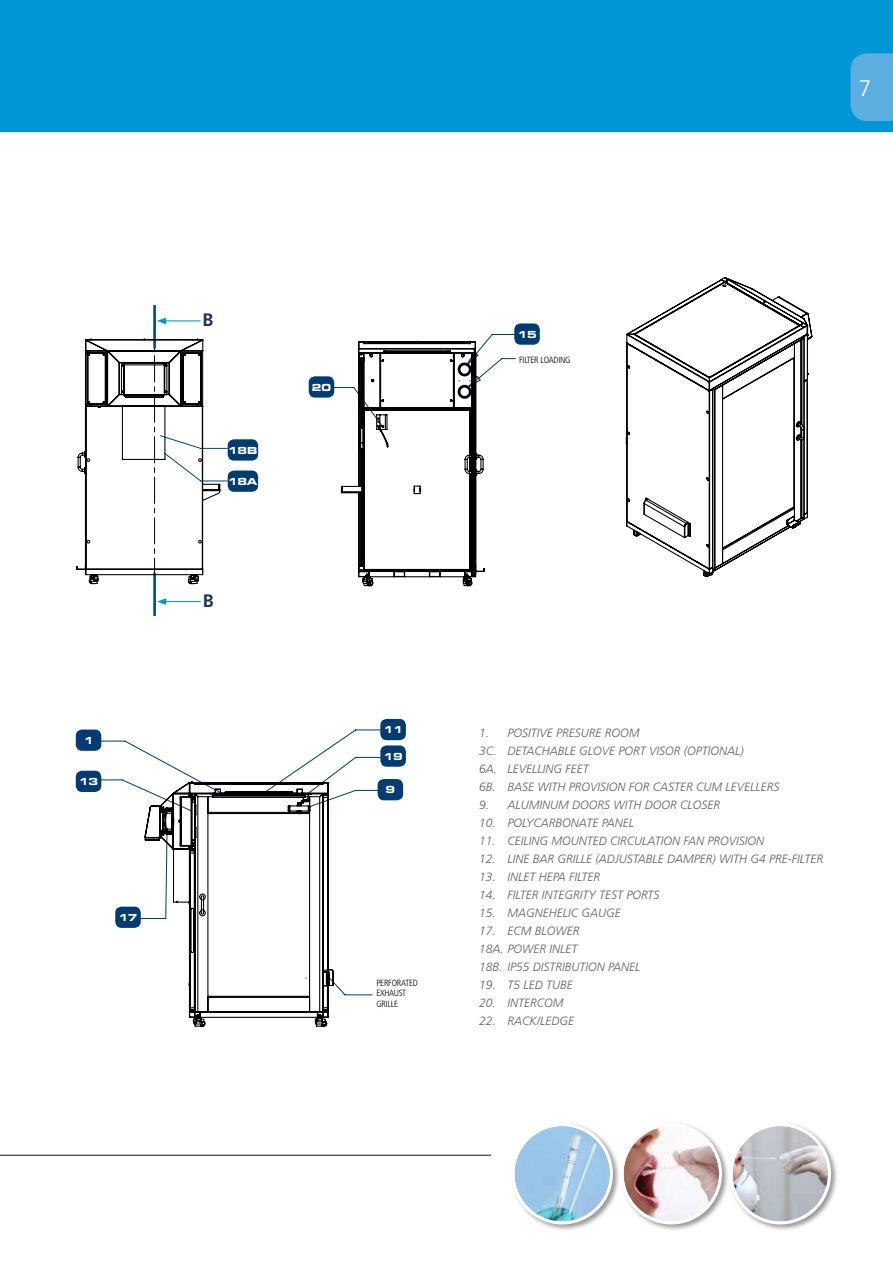
<style>
.page{position:relative;width:893px;height:1263px;background:#fff}
.page>*{position:absolute;margin:0;border:0;box-sizing:border-box;transform-origin:0 0}
.t1{font:300 22.5px "Frutiger LT Std";color:#fff}
.t2{font:700 18px "Frutiger LT Std";color:#21325f}
.t3{font:italic 300 12px/18px "Frutiger LT Std";color:#5f6062}
.t4{font:9.75px "Eurostile LT Std Bold Ex 2";letter-spacing:-.01em;color:#fff}
.t5{font:300 condensed 9px/10.5px "Frutiger LT Std";letter-spacing:-.025em;color:#000}
</style>
<div class="page">
<div style="left:510px;top:1121px;width:110px;height:111px;background:#000;opacity:.4"></div>
<div style="left:513px;top:1124px;width:98px;height:99px;background:#fff;border-radius:50%"></div>
<img style="left:514px;top:1126px;width:96px;height:95px;border-radius:48px">
<div style="left:511px;top:1123px;width:102px;height:101px;border:3px solid #fff;border-radius:50%"></div>
<div style="left:619px;top:1121px;width:111px;height:111px;background:#000;opacity:.4"></div>
<img style="left:624px;top:1127px;width:95px;height:94px">
<div style="left:621px;top:1123px;width:101px;height:101px;border:3px solid #fff;border-radius:50%"></div>
<div style="left:728px;top:1121px;width:111px;height:111px;background:#000;opacity:.4"></div>
<svg style="left:731px;top:1124px;width:98px;height:99px"></svg>
<img style="left:733px;top:1126px;width:95px;height:95px;border-radius:48px">
<div style="left:730px;top:1123px;width:101px;height:101px;border:3px solid #fff;border-radius:50%"></div>
<hr style="left:0;top:1154px;width:491px;height:2px;background:#5f6062">
<svg style="left:625px;top:277px;width:188px;height:301px"></svg>
<svg style="left:95px;top:729px;width:288px;height:267px"></svg>
<svg style="left:144px;top:781px;width:191px;height:246px"></svg>
<svg style="left:330px;top:334px;width:188px;height:253px"></svg>
<div style="left:228px;top:439px;width:30px;height:22px;background:#003b71;border-radius:6px"></div>
<div style="left:228px;top:470px;width:30px;height:22px;background:#003b71;border-radius:6px"></div>
<div style="left:309px;top:376px;width:25px;height:22px;background:#003b71;border-radius:6px"></div>
<div style="left:514px;top:323px;width:26px;height:22px;background:#003b71;border-radius:6px"></div>
<div style="left:76px;top:729px;width:25px;height:22px;background:#003b71;border-radius:6px"></div>
<div style="left:76px;top:771px;width:25px;height:21px;background:#003b71;border-radius:6px"></div>
<div style="left:380px;top:719px;width:26px;height:21px;background:#003b71;border-radius:6px"></div>
<div style="left:380px;top:745px;width:26px;height:22px;background:#003b71;border-radius:6px"></div>
<div style="left:378px;top:779px;width:25px;height:21px;background:#003b71;border-radius:6px"></div>
<div style="left:115px;top:907px;width:26px;height:21px;background:#003b71;border-radius:6px"></div>
<svg style="left:76px;top:305px;width:152px;height:311px"></svg>
<div style="left:0;top:0;width:893px;height:132px;background:#0096d6"></div>
<svg style="left:850px;top:53px;width:43px;height:68px;background:#56ace0"></svg>
<h1 class="t1" style="left:859px;top:75px;width:14px">7</h1>
<p class="t4" style="left:84px;top:733px;width:11px">1</p>
<p class="t4" style="left:79px;top:775px;width:21px">13</p>
<p class="t4" style="left:118px;top:910px;width:21px">17</p>
<h2 class="t2" style="left:203px;top:310px;width:12px">B</h2>
<p class="t4" style="left:228px;top:443px;width:31px">18B</p>
<p class="t4" style="left:228px;top:474px;width:31px">18A</p>
<h2 class="t2" style="left:203px;top:590px;width:12px">B</h2>
<p class="t4" style="left:312px;top:380px;width:21px">20</p>
<p class="t4" style="left:384px;top:723px;width:21px">11</p>
<p class="t4" style="left:384px;top:749px;width:21px">19</p>
<p class="t4" style="left:386px;top:783px;width:11px">9</p>
<p class="t5" style="left:376px;top:978px;width:43px">PERFORATED<br>EXHAUST<br>GRILLE</p>
<p class="t4" style="left:517px;top:327px;width:21px">15</p>
<p class="t5" style="left:519px;top:355px;width:53px">FILTER LOADING</p>
<p class="t3" style="left:507px;top:724px;width:317px">POSITIVE PRESURE ROOM<br>DETACHABLE GLOVE PORT VISOR (OPTIONAL)<br>LEVELLING FEET<br>BASE WITH PROVISION FOR CASTER CUM LEVELLERS<br>ALUMINUM DOORS WITH DOOR CLOSER<br>POLYCARBONATE PANEL<br>CEILING MOUNTED CIRCULATION FAN PROVISION<br>LINE BAR GRILLE (ADJUSTABLE DAMPER) WITH G4 PRE-FILTER<br>INLET HEPA FILTER<br>FILTER INTEGRITY TEST PORTS<br>MAGNEHELIC GAUGE<br>ECM BLOWER</p>
<p class="t3" style="left:479px;top:724px;width:163px">1.<br>3C.<br>6A.<br>6B.<br>9.<br>10.<br>11.<br>12.<br>13.<br>14.<br>15.<br>17.<br>18A. POWER INLET<br>18B. IP55 DISTRIBUTION PANEL<br>19.<br>20.<br>22.</p>
<p class="t3" style="left:507px;top:976px;width:68px">T5 LED TUBE<br>INTERCOM<br>RACK/LEDGE</p>
</div>
